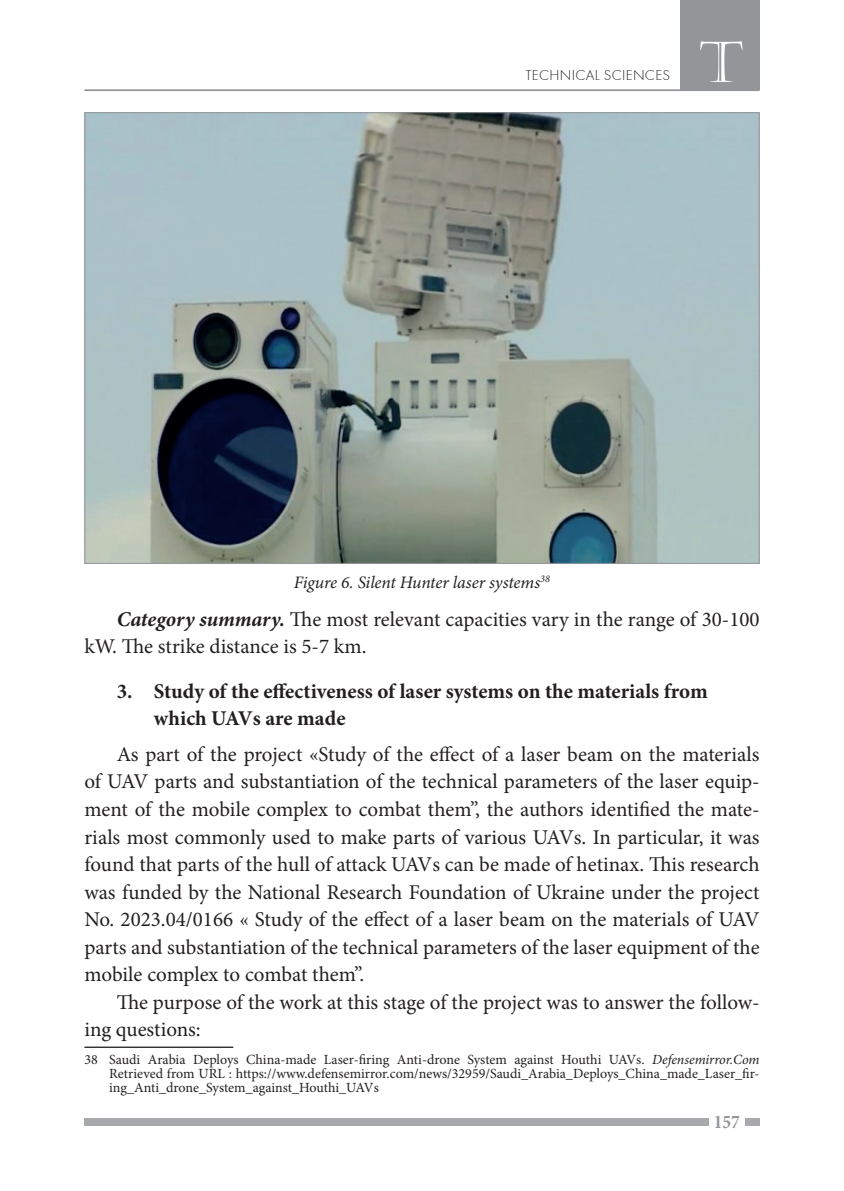
<style>
.page{position:relative;width:844px;height:1191px;background:#fff}
.page>*{position:absolute;margin:0;border:0;box-sizing:border-box;transform-origin:0 0}
.t1{font:56px "Castellar";color:#fff;scale:1.1 1}
.t2{font:21px/27.5px "Minion Pro";letter-spacing:-.005em;color:#231f20}
.t3{font:700 21px/26.2px "Minion Pro";color:#231f20}
.t4{font:700 19.25px "Minion Pro";color:#939598;scale:.9 1}
.t5{font:italic 17.5px "Minion Pro";letter-spacing:-.01em;color:#231f20}
.t6{font:14.88px "Futura Light C";letter-spacing:.02em;color:#231f20}
.t7{font:14px/14px "Minion Pro";letter-spacing:-.005em;color:#231f20;text-align:justify}
.s1{font-weight:700;font-style:italic}
.s2{font-style:italic}
</style>
<div class="page">
<div style="left:680px;top:0;width:79px;height:89px;background:#939598"></div>
<hr style="left:84px;top:89px;width:675px;height:2px;background:#939598">
<div style="left:84px;top:1117px;width:675px;height:8px;background:#a8a9ad"></div>
<div style="left:708px;top:1114px;width:36px;height:19px;background:#fff"></div>
<img style="left:86px;top:114px;width:671px;height:448px">
<hr style="left:84px;top:1046px;width:149px;height:2px;background:#231f20">
<p class="t6" style="left:525px;top:67px;width:146px">TECHNICAL SCIENCES</p>
<h1 class="t1" style="left:698px;top:33px;width:42px">T</h1>
<p class="t5" style="left:294px;top:570px;width:257px">Figure 6. Silent Hunter laser systems<sup>38</sup></p>
<p class="t2" style="left:84px;top:605px;width:676px;text-indent:32px"><span class="s1">Category summary.</span> The most relevant capacities vary in the range of 30-100 kW. The strike distance is 5-7 km.</p>
<p class="t3" style="left:154px;top:678px;width:555px;text-indent:-37px">3. Study of the effectiveness of laser systems on the materials from which UAVs are made</p>
<p class="t2" style="left:84px;top:740px;width:676px;text-align:justify;text-indent:32px">As part of the project «Study of the effect of a laser beam on the materials of UAV parts and substantiation of the technical parameters of the laser equip&shy;ment of the mobile complex to combat them”, the authors identified the mate&shy;rials most commonly used to make parts of various UAVs. In particular, it was found that parts of the hull of attack UAVs can be made of hetinax. This research was funded by the National Research Foundation of Ukraine under the project No. 2023.04/0166 « Study of the effect of a laser beam on the materials of UAV parts and substantiation of the technical parameters of the laser equipment of the mobile complex to combat them”.</p>
<p class="t2" style="left:84px;top:988px;width:676px;text-indent:32px">The purpose of the work at this stage of the project was to answer the follow&shy;ing questions:</p>
<p class="t7" style="left:109px;top:1052px;width:651px;text-indent:-25px">38 Saudi Arabia Deploys China-made Laser-firing Anti-drone System against Houthi UAVs. <span class="s2">Defensemirror.Com </span>Retrieved from URL : https://www.defensemirror.com/news/32959/Saudi_Arabia_Deploys_China_made_Laser_fir&shy;ing_Anti_drone_System_against_Houthi_UAVs</p>
<p class="t4" style="left:713px;top:1108px;width:30px">157</p>
</div>
